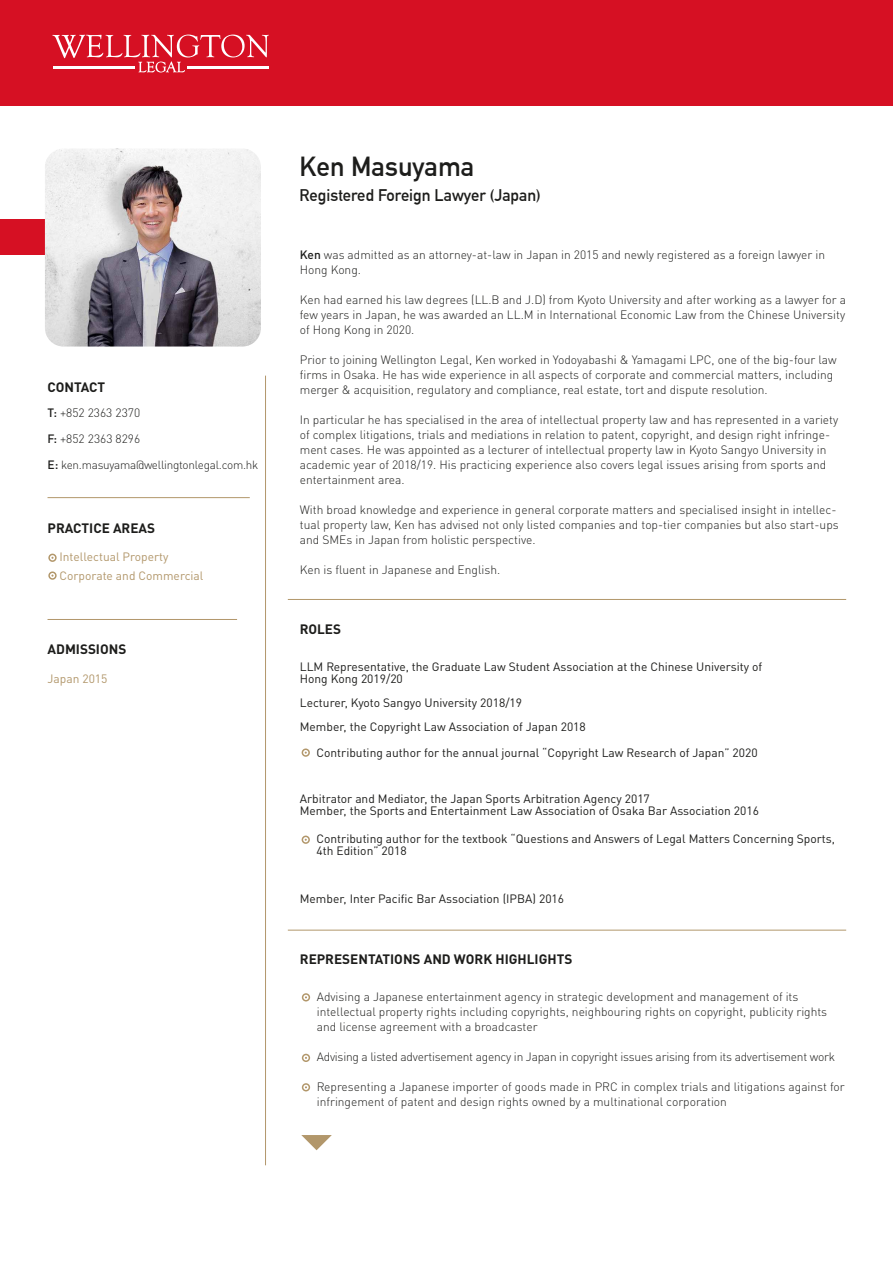
<style>
.page{position:relative;width:893px;height:1263px;background:#fff}
.page>*{position:absolute;margin:0;border:0;box-sizing:border-box;transform-origin:0 0}
.t1{font:700 27px "DIN Alternate";color:#1d1d1b}
.t2{font:700 16.5px "DIN Alternate";color:#1d1d1b}
.t3{font:700 13.5px "DIN Pro";color:#1d1d1b}
.t4{font:300 12px/15px "DIN Pro";color:#1d1d1b}
.t5{font:12px/12px "DIN Pro";color:#1d1d1b}
.t6{font:300 12px "DIN Pro";letter-spacing:-.02em;color:#1d1d1b}
.t7{font:12px/19.2px "DIN Pro";color:#b2976b}
.t8{font:300 11.7px "DIN Pro";letter-spacing:-.02em;color:#1d1d1b}
.s1{font-weight:500}
.s2{font-weight:500;font-size:12px}
</style>
<div class="page">
<hr style="left:288px;top:599px;width:558px;height:1px;background:#b2976b">
<hr style="left:265px;top:376px;width:1px;height:789px;background:#b2976b">
<div style="left:0;top:219px;width:225px;height:36px;background:#d61023"></div>
<img style="left:45px;top:149px;width:216px;height:197px">
<div style="left:302px;top:748px;width:8px;height:9px;border:2px solid #b2976b;border-radius:50%"></div>
<div style="left:302px;top:835px;width:8px;height:9px;border:2px solid #b2976b;border-radius:50%"></div>
<svg style="left:301px;top:1135px;width:31px;height:15px"></svg>
<div style="left:302px;top:993px;width:8px;height:8px;border:2px solid #b2976b;border-radius:50%"></div>
<div style="left:302px;top:1054px;width:8px;height:8px;border:2px solid #b2976b;border-radius:50%"></div>
<div style="left:302px;top:1083px;width:8px;height:8px;border:2px solid #b2976b;border-radius:50%"></div>
<div style="left:48px;top:554px;width:9px;height:8px;border:2px solid #b2976b;border-radius:50%"></div>
<div style="left:48px;top:571px;width:9px;height:9px;border:2px solid #b2976b;border-radius:50%"></div>
<hr style="left:48px;top:619px;width:189px;height:1px;background:#b2976b">
<hr style="left:48px;top:497px;width:202px;height:1px;background:#b2976b">
<hr style="left:288px;top:930px;width:558px;height:1px;background:#b2976b">
<div style="left:0;top:0;width:893px;height:105px;background:#d61023"></div>
<svg style="left:52px;top:35px;width:217px;height:37px"></svg>
<p class="t3" style="left:48px;top:375px;width:59px">CONTACT</p>
<p class="t4" style="left:48px;top:398px;width:94px;line-height:26.4px"><span class="s1">T:</span> +852 2363 2370<br><span class="s1">F:</span> +852 2363 8296</p>
<p class="t8" style="left:48px;top:456px;width:212px"><span class="s2">E:</span> ken.masuyama@wellingtonlegal.com.hk</p>
<p class="t3" style="left:48px;top:516px;width:109px">PRACTICE AREAS</p>
<p class="t7" style="left:59px;top:546px;width:145px">Intellectual Property<br>Corporate and Commercial</p>
<p class="t3" style="left:48px;top:638px;width:80px">ADMISSIONS</p>
<p class="t7" style="left:48px;top:667px;width:61px">Japan 2015</p>
<h1 class="t1" style="left:300px;top:146px;width:176px">Ken Masuyama</h1>
<h2 class="t2" style="left:300px;top:182px;width:243px">Registered Foreign Lawyer (Japan)</h2>
<p class="t4" style="left:300px;top:246px;width:527px"><span class="s1">Ken</span> was admitted as an attorney-at-law in Japan in 2015 and newly registered as a foreign lawyer in<br>Hong Kong.</p>
<p class="t4" style="left:300px;top:291px;width:548px;text-align:justify">Ken had earned his law degrees (LL.B and J.D) from Kyoto University and after working as a lawyer for a few years in Japan, he was awarded an LL.M in International Economic Law from the Chinese University of Hong Kong in 2020.</p>
<p class="t4" style="left:300px;top:351px;width:538px">Prior to joining Wellington Legal, Ken worked in Yodoyabashi &amp; Yamagami LPC, one of the big-four law firms in Osaka. He has wide experience in all aspects of corporate and commercial matters, including merger &amp; acquisition, regulatory and compliance, real estate, tort and dispute resolution.</p>
<p class="t4" style="left:300px;top:411px;width:540px">In particular he has specialised in the area of intellectual property law and has represented in a variety of complex litigations, trials and mediations in relation to patent, copyright, and design right infringe&shy;ment cases. He was appointed as a lecturer of intellectual property law in Kyoto Sangyo University in academic year of 2018/19. His practicing experience also covers legal issues arising from sports and entertainment area.</p>
<p class="t4" style="left:300px;top:501px;width:540px">With broad knowledge and experience in general corporate matters and specialised insight in intellec&shy;tual property law, Ken has advised not only listed companies and top-tier companies but also start-ups and SMEs in Japan from holistic perspective.</p>
<p class="t4" style="left:300px;top:561px;width:202px">Ken is fluent in Japanese and English.</p>
<p class="t3" style="left:300px;top:617px;width:43px">ROLES</p>
<p class="t5" style="left:300px;top:659px;width:464px">LLM Representative, the Graduate Law Student Association at the Chinese University of<br>Hong Kong 2019/20</p>
<p class="t5" style="left:300px;top:689px;width:287px;line-height:24px">Lecturer, Kyoto Sangyo University 2018/19<br>Member, the Copyright Law Association of Japan 2018</p>
<p class="t5" style="left:317px;top:745px;width:443px">Contributing author for the annual journal “Copyright Law Research of Japan” 2020</p>
<p class="t5" style="left:300px;top:792px;width:461px">Arbitrator and Mediator, the Japan Sports Arbitration Agency 2017<br>Member, the Sports and Entertainment Law Association of Osaka Bar Association 2016</p>
<p class="t5" style="left:317px;top:832px;width:520px">Contributing author for the textbook “Questions and Answers of Legal Matters Concerning Sports,<br>4th Edition” 2018</p>
<p class="t5" style="left:300px;top:892px;width:266px">Member, Inter Pacific Bar Association (IPBA) 2016</p>
<p class="t3" style="left:300px;top:948px;width:274px">REPRESENTATIONS AND WORK HIGHLIGHTS</p>
<p class="t4" style="left:317px;top:988px;width:512px">Advising a Japanese entertainment agency in strategic development and management of its intellectual property rights including copyrights, neighbouring rights on copyright, publicity rights and license agreement with a broadcaster</p>
<p class="t6" style="left:317px;top:1048px;width:520px">Advising a listed advertisement agency in Japan in copyright issues arising from its advertisement work</p>
<p class="t4" style="left:317px;top:1078px;width:529px">Representing a Japanese importer of goods made in PRC in complex trials and litigations against for infringement of patent and design rights owned by a multinational corporation</p>
</div>
